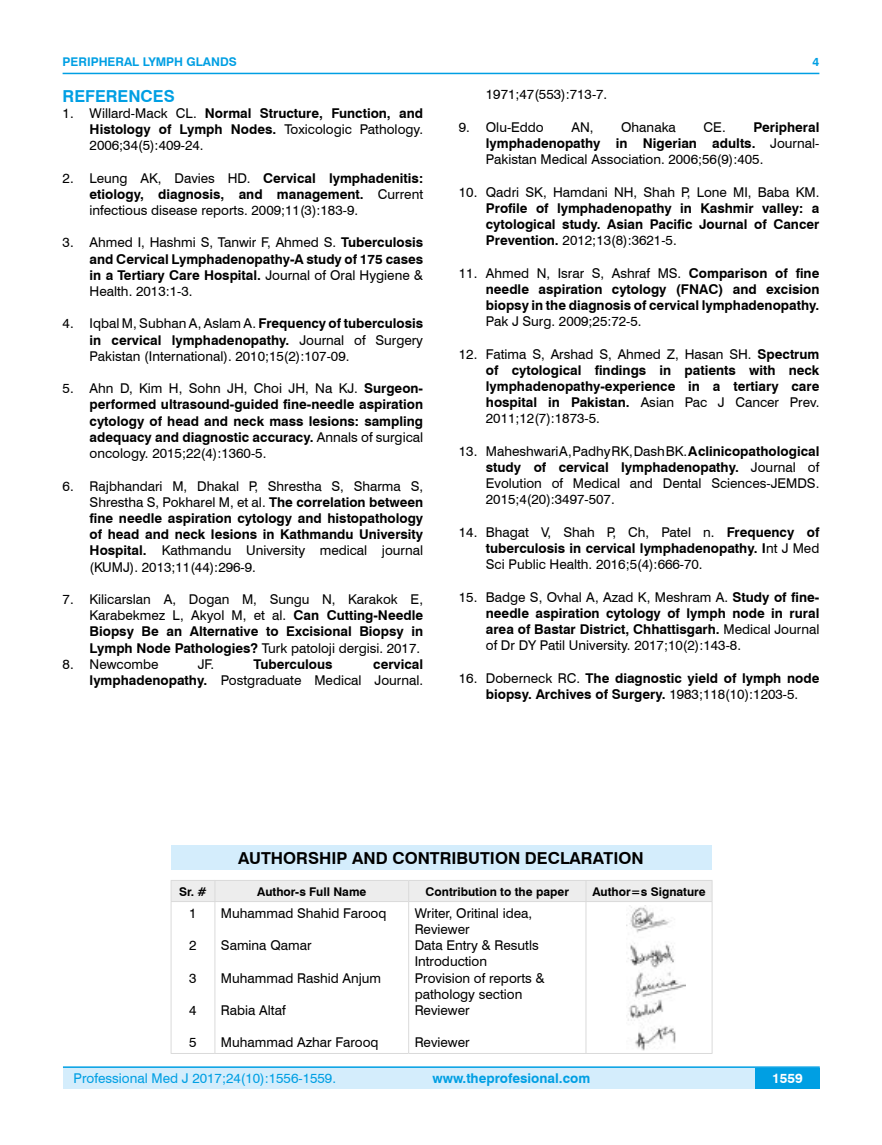
<style>
.page{position:relative;width:882px;height:1145px;background:#fff}
.page>*{position:absolute;margin:0;border:0;box-sizing:border-box;transform-origin:0 0}
.t1{font:700 16.5px "Swiss 721 BT";color:#000}
.t2{font:700 16.5px "Swiss 721 BT";color:#009fe3}
.t3{font:13.5px/16.2px "Swiss 721 BT";color:#000;text-align:justify}
.t4{font:700 13.5px/16.2px "Swiss 721 BT";color:#000;text-align:justify}
.t5{font:13.5px "Swiss 721 BT";color:#009fe3}
.t6{font:700 13.5px "Swiss 721 BT";color:#009fe3}
.t7{font:700 13.5px "Swiss 721 BT";color:#fff}
.t8{font:700 12px "Swiss 721 BT";color:#000}
.t9{font:700 12px "Swiss 721 BT";color:#009fe3}
.s1{font-weight:700}
.s2{font-weight:400}
</style>
<div class="page">
<div style="left:63px;top:1067px;width:756px;height:21px;background:#d4edfc"></div>
<hr style="left:63px;top:1066px;width:756px;height:2px;background:#009fe3">
<div style="left:754px;top:1068px;width:65px;height:20px;background:#009fe3"></div>
<hr style="left:63px;top:73px;width:756px;height:1px;background:#009fe3">
<div style="left:171px;top:845px;width:540px;height:24px;background:#d4edfc"></div>
<div style="left:171px;top:880px;width:541px;height:21px;background:#ededed"></div>
<hr style="left:171px;top:901px;width:44px;height:1px;background:#dadada">
<hr style="left:171px;top:902px;width:1px;height:151px;background:#dadada">
<hr style="left:215px;top:901px;width:193px;height:1px;background:#dadada">
<hr style="left:214px;top:902px;width:1px;height:151px;background:#dadada">
<hr style="left:408px;top:901px;width:177px;height:1px;background:#dadada">
<hr style="left:408px;top:902px;width:1px;height:151px;background:#dadada">
<hr style="left:585px;top:901px;width:127px;height:1px;background:#dadada">
<hr style="left:585px;top:902px;width:1px;height:151px;background:#dadada">
<hr style="left:711px;top:902px;width:1px;height:151px;background:#dadada">
<hr style="left:171px;top:1053px;width:44px;height:1px;background:#dadada">
<hr style="left:215px;top:1053px;width:193px;height:1px;background:#dadada">
<hr style="left:408px;top:1053px;width:177px;height:1px;background:#dadada">
<hr style="left:585px;top:1053px;width:127px;height:1px;background:#dadada">
<img style="left:626px;top:905px;width:59px;height:145px">
<p class="t9" style="left:63px;top:53px;width:176px">PERIPHERAL LYMPH GLANDS</p>
<p class="t2" style="left:63px;top:84px;width:114px">REFERENCES</p>
<p class="t3" style="left:90px;top:104px;width:335px;text-indent:-27px">1. Willard-Mack CL. <span class="s1">Normal Structure, Function, and Histology of Lymph Nodes.</span> Toxicologic Pathology.<br>2006;34(5):409-24.</p>
<p class="t3" style="left:90px;top:169px;width:335px;text-indent:-27px">2. Leung AK, Davies HD. <span class="s1">Cervical lymphadenitis: etiology, diagnosis, and management.</span> Current infectious disease reports. 2009;11(3):183-9.</p>
<p class="t4" style="left:90px;top:234px;width:335px;text-indent:-27px"><span class="s2">3. Ahmed I, Hashmi S, Tanwir F, Ahmed S.</span> Tuberculosis and Cervical Lymphadenopathy-A study of 175 cases in a Tertiary Care Hospital. <span class="s2">Journal of Oral Hygiene &amp; Health. 2013:1-3.</span></p>
<p class="t3" style="left:90px;top:315px;width:335px;text-indent:-27px">4. Iqbal M, Subhan A, Aslam A. <span class="s1">Frequency of tuberculosis in cervical lymphadenopathy.</span> Journal of Surgery Pakistan (International). 2010;15(2):107-09.</p>
<p class="t4" style="left:90px;top:380px;width:335px;text-indent:-27px"><span class="s2">5. Ahn D, Kim H, Sohn JH, Choi JH, Na KJ.</span> Surgeon&shy;performed ultrasound-guided fine-needle aspiration cytology of head and neck mass lesions: sampling adequacy and diagnostic accuracy. <span class="s2">Annals of surgical oncology. 2015;22(4):1360-5.</span></p>
<p class="t3" style="left:90px;top:477px;width:335px;text-indent:-27px">6. Rajbhandari M, Dhakal P, Shrestha S, Sharma S, Shrestha S, Pokharel M, et al. <span class="s1">The correlation between fine needle aspiration cytology and histopathology of head and neck lesions in Kathmandu University Hospital.</span> Kathmandu University medical journal (KUMJ). 2013;11(44):296-9.</p>
<p class="t3" style="left:90px;top:590px;width:335px;text-indent:-27px">7. Kilicarslan A, Dogan M, Sungu N, Karakok E, Karabekmez L, Akyol M, et al. <span class="s1">Can Cutting-Needle Biopsy Be an Alternative to Excisional Biopsy in Lymph Node Pathologies?</span> Turk patoloji dergisi. 2017.</p>
<p class="t3" style="left:63px;top:655px;width:97px">8. Newcombe</p>
<p class="t3" style="left:198px;top:655px;width:18px">JF.</p>
<p class="t4" style="left:253px;top:655px;width:80px">Tuberculous</p>
<p class="t3" style="left:90px;top:655px;width:335px;text-align:right"><span class="s1">cervical<br>lymphadenopathy.</span> Postgraduate Medical Journal.</p>
<p class="t9" style="left:812px;top:53px;width:8px">4</p>
<p class="t3" style="left:485px;top:86px;width:123px">1971;47(553):713-7.</p>
<p class="t3" style="left:458px;top:118px;width:86px">9. Olu-Eddo</p>
<p class="t3" style="left:571px;top:118px;width:24px">AN,</p>
<p class="t3" style="left:621px;top:118px;width:56px">Ohanaka</p>
<p class="t3" style="left:485px;top:118px;width:335px;text-indent:218px">CE. <span class="s1">Peripheral lymphadenopathy in Nigerian adults.</span> Journal-Pakistan Medical Association. 2006;56(9):405.</p>
<p class="t3" style="left:458px;top:183px;width:362px">10. Qadri SK, Hamdani NH, Shah P, Lone MI, Baba KM.</p>
<p class="t4" style="left:485px;top:199px;width:335px">Profile of lymphadenopathy in Kashmir valley: a cytological study. Asian Pacific Journal of Cancer Prevention. <span class="s2">2012;13(8):3621-5.</span></p>
<p class="t4" style="left:485px;top:264px;width:335px;text-indent:-27px"><span class="s2">11. Ahmed N, Israr S, Ashraf MS.</span> Comparison of fine needle aspiration cytology (FNAC) and excision biopsy in the diagnosis of cervical lymphadenopathy.</p>
<p class="t3" style="left:485px;top:313px;width:157px">Pak J Surg. 2009;25:72-5.</p>
<p class="t4" style="left:485px;top:345px;width:335px;text-indent:-27px"><span class="s2">12. Fatima S, Arshad S, Ahmed Z, Hasan SH.</span> Spectrum of cytological findings in patients with neck lymphadenopathy-experience in a tertiary care hospital in Pakistan. <span class="s2">Asian Pac J Cancer Prev.<br>2011;12(7):1873-5.</span></p>
<p class="t3" style="left:485px;top:442px;width:335px;text-indent:-27px">13. Maheshwari A, Padhy RK, Dash BK. <span class="s1">A clinicopathological study of cervical lymphadenopathy.</span> Journal of Evolution of Medical and Dental Sciences-JEMDS.<br>2015;4(20):3497-507.</p>
<p class="t3" style="left:485px;top:523px;width:335px;text-indent:-27px">14. Bhagat V, Shah P, Ch, Patel n. <span class="s1">Frequency of tuberculosis in cervical lymphadenopathy. I</span>nt J Med Sci Public Health. 2016;5(4):666-70.</p>
<p class="t4" style="left:485px;top:588px;width:335px;text-indent:-27px"><span class="s2">15. Badge S, Ovhal A, Azad K, Meshram A.</span> Study of fine&shy;needle aspiration cytology of lymph node in rural area of Bastar District, Chhattisgarh. <span class="s2">Medical Journal of Dr DY Patil University. 2017;10(2):143-8.</span></p>
<p class="t4" style="left:458px;top:669px;width:362px;text-align:center"><span class="s2">16. Doberneck RC.</span> The diagnostic yield of lymph node biopsy. Archives of Surgery. <span class="s2">1983;118(10):1203-5.</span></p>
<p class="t1" style="left:238px;top:846px;width:406px">AUTHORSHIP AND CONTRIBUTION DECLARATION</p>
<p class="t8" style="left:179px;top:883px;width:29px">Sr. #</p>
<p class="t8" style="left:257px;top:883px;width:111px">Author-s Full Name</p>
<p class="t8" style="left:425px;top:883px;width:145px">Contribution to the paper</p>
<p class="t8" style="left:592px;top:883px;width:115px">Author=s Signature</p>
<p class="t3" style="left:189px;top:904px;width:9px">1</p>
<p class="t3" style="left:189px;top:936px;width:9px">2</p>
<p class="t3" style="left:189px;top:969px;width:9px">3</p>
<p class="t3" style="left:189px;top:1001px;width:9px">4</p>
<p class="t3" style="left:189px;top:1034px;width:9px">5</p>
<p class="t3" style="left:221px;top:904px;width:167px">Muhammad Shahid Farooq</p>
<p class="t3" style="left:221px;top:936px;width:92px">Samina Qamar</p>
<p class="t3" style="left:221px;top:969px;width:162px">Muhammad Rashid Anjum</p>
<p class="t3" style="left:221px;top:1001px;width:66px">Rabia Altaf</p>
<p class="t3" style="left:221px;top:1034px;width:159px">Muhammad Azhar Farooq</p>
<p class="t3" style="left:414px;top:904px;width:131px;text-align:left">Writer, Oritinal idea,<br>Reviewer<br>Data Entry &amp; Resutls<br>Introduction<br>Provision of reports &amp; pathology section<br>Reviewer</p>
<p class="t3" style="left:414px;top:1034px;width:56px">Reviewer</p>
<p class="t5" style="left:74px;top:1069px;width:264px">Professional Med J 2017;24(10):1556-1559.</p>
<p class="t6" style="left:432px;top:1069px;width:159px">www.theprofesional.com</p>
<p class="t7" style="left:771px;top:1069px;width:32px">1559</p>
</div>
